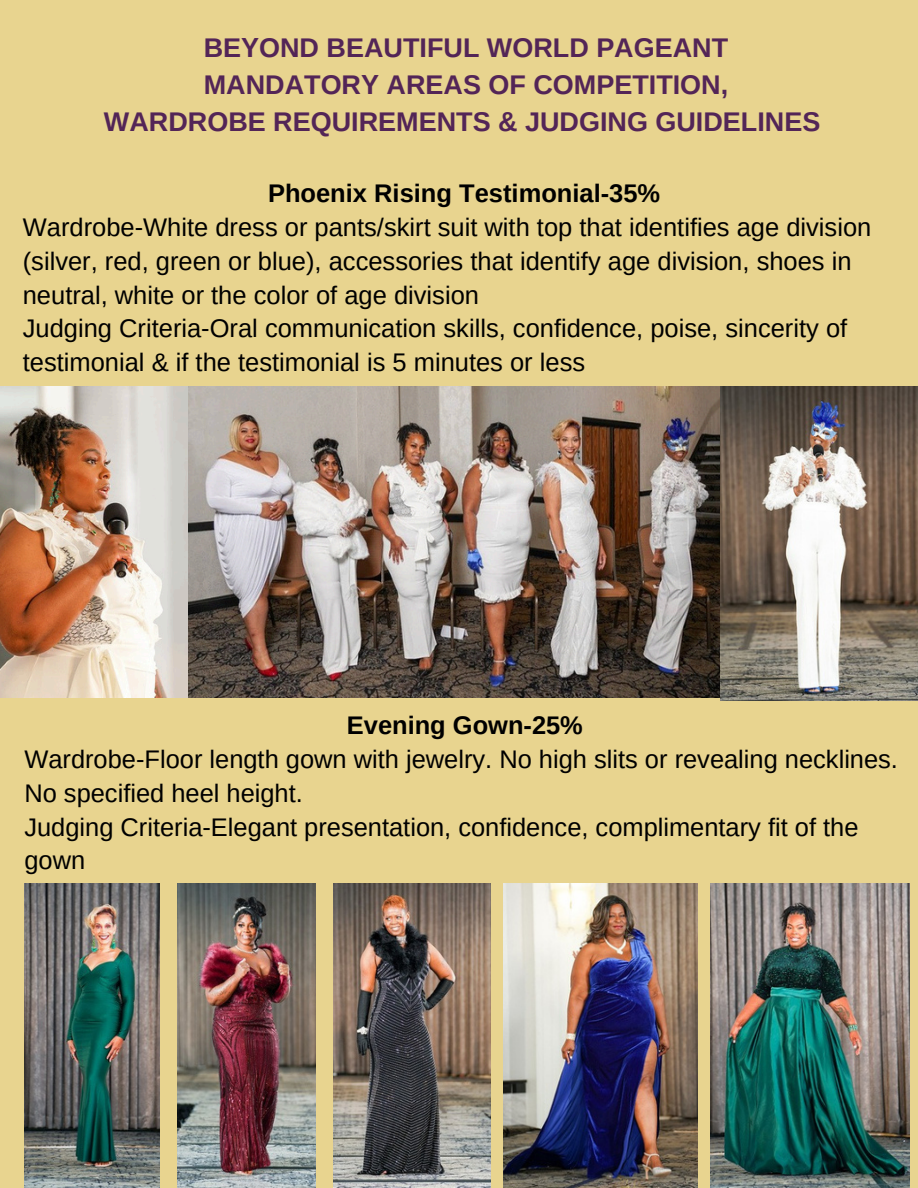
<style>
.page{position:relative;width:918px;height:1188px;background:#e8d48f}
.page>*{position:absolute;margin:0;border:0;box-sizing:border-box;transform-origin:0 0}
.t1{font:700 27px/37.2px "Arimo";color:#532557;text-align:center}
.t2{font:25.5px/33.8px "Arimo";color:#000}
.t3{font:700 25.5px "Arimo";color:#000}
</style>
<div class="page">
<img style="left:24px;top:883px;width:135px;height:305px">
<img style="left:711px;top:883px;width:199px;height:305px">
<img style="left:177px;top:883px;width:139px;height:305px">
<img style="left:188px;top:386px;width:532px;height:312px">
<img style="left:0;top:386px;width:188px;height:312px">
<img style="left:720px;top:386px;width:198px;height:314px">
<img style="left:504px;top:883px;width:193px;height:305px">
<img style="left:333px;top:883px;width:158px;height:305px">
<p class="t1" style="left:104px;top:29px;width:718px">BEYOND BEAUTIFUL WORLD PAGEANT<br>MANDATORY AREAS OF COMPETITION,<br>WARDROBE REQUIREMENTS &amp; JUDGING GUIDELINES</p>
<p class="t3" style="left:268px;top:179px;width:394px">Phoenix Rising Testimonial-35%</p>
<p class="t2" style="left:23px;top:210px;width:850px">Wardrobe-White dress or pants/skirt suit with top that identifies age division (silver, red, green or blue), accessories that identify age division, shoes in neutral, white or the color of age division</p>
<p class="t2" style="left:23px;top:312px;width:826px">Judging Criteria-Oral communication skills, confidence, poise, sincerity of testimonial &amp; if the testimonial is 5 minutes or less</p>
<h1 class="t3" style="left:347px;top:711px;width:238px">Evening Gown-25%</h1>
<p class="t2" style="left:24px;top:742px;width:875px">Wardrobe-Floor length gown with jewelry. No high slits or revealing necklines.<br>No specified heel height.</p>
<p class="t2" style="left:24px;top:810px;width:836px">Judging Criteria-Elegant presentation, confidence, complimentary fit of the gown</p>
</div>
